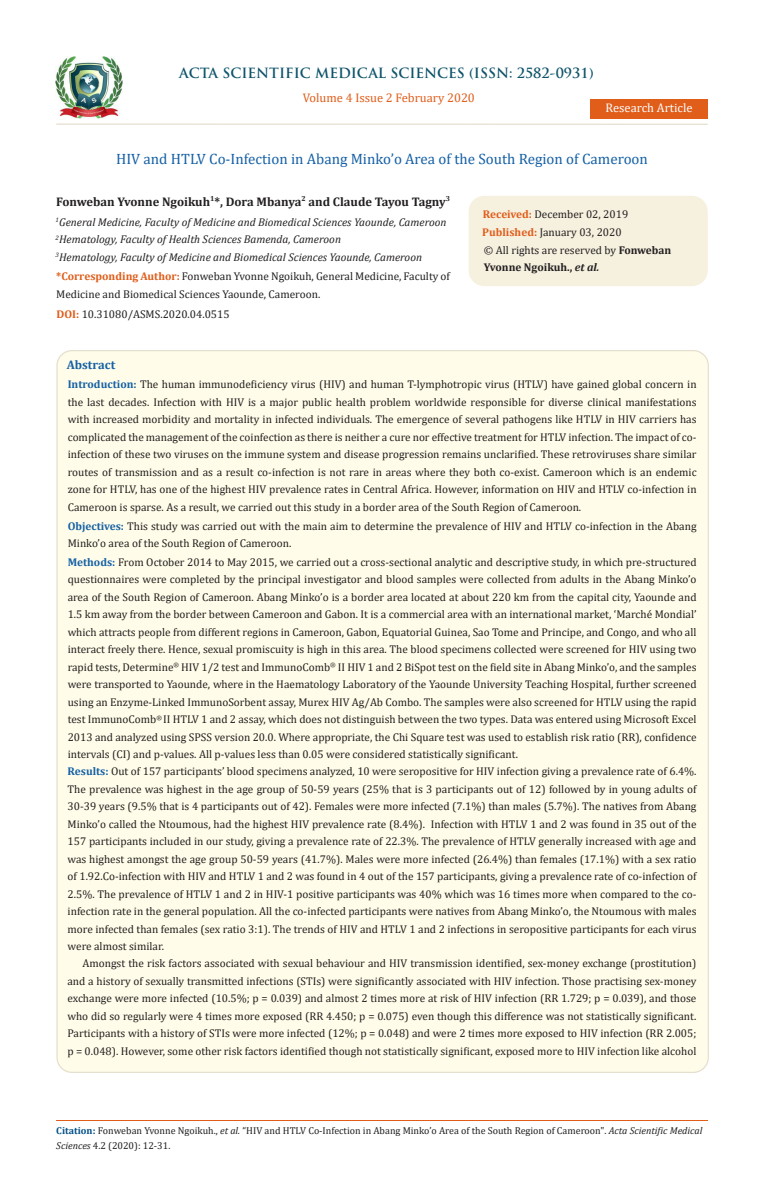
<style>
.page{position:relative;width:764px;height:1200px;background:#fff}
.page>*{position:absolute;margin:0;border:0;box-sizing:border-box;transform-origin:0 0}
.t1{font:15px "Cambria";color:#1560a6}
.t2{font:700 13.75px "Trajan Pro";color:#0e546a}
.t3{font:700 12.5px "Cambria";color:#231f20}
.t4{font:12.5px "Cambria";color:#e05d1a}
.t5{font:12.5px "Cambria";color:#fff}
.t6{font:700 12.5px "Cambria";color:#1560a6}
.t7{font:11.25px/17.5px "Cambria";color:#231f20;text-align:justify}
.t8{font:italic 11.25px "Cambria";color:#231f20}
.t9{font:10px/15px "Cambria";color:#231f20}
.s1{font-weight:700;color:#e05d1a}
.s2{font-weight:700}
.s3{font-weight:700;font-style:italic}
.s4{font-weight:700;color:#1560a6}
.s5{font-weight:700;color:#035089}
.s6{font-style:italic}
</style>
<div class="page">
<img style="left:56px;top:57px;width:66px;height:61px">
<div style="left:590px;top:99px;width:117px;height:20px;background:#e05d1a"></div>
<div style="left:469px;top:196px;width:238px;height:90px;background:#f6f0df;border-radius:15px"></div>
<div style="left:468px;top:196px;width:239px;height:90px;border:1px solid #f6f0df;border-radius:15px"></div>
<div style="left:57px;top:351px;width:651px;height:721px;background:#fffde9;border-radius:15px"></div>
<hr style="left:56px;top:123px;width:651px;height:2px;background:#e5dfce">
<hr style="left:56px;top:1120px;width:652px;height:1px;background:#e05d1a">
<p class="t2" style="left:179px;top:64px;width:416px">ACTA SCIENTIFIC MEDICAL SCIENCES (ISSN: 2582-0931)</p>
<p class="t4" style="left:303px;top:91px;width:174px">Volume 4 Issue 2 February 2020</p>
<p class="t5" style="left:605px;top:100px;width:89px">Research Article</p>
<p class="t1" style="left:116px;top:150px;width:533px">HIV and HTLV Co-Infection in Abang Minko’o Area of the South Region of Cameroon</p>
<p class="t3" style="left:56px;top:192px;width:395px">Fonweban Yvonne Ngoikuh<sup>1</sup>*, Dora Mbanya<sup>2</sup> and Claude Tayou Tagny<sup>3</sup></p>
<p class="t8" style="left:56px;top:214px;width:392px"><sup>1</sup>General Medicine, Faculty of Medicine and Biomedical Sciences Yaounde, Cameroon</p>
<p class="t8" style="left:56px;top:231px;width:287px"><sup>2</sup>Hematology, Faculty of Health Sciences Bamenda, Cameroon</p>
<p class="t8" style="left:56px;top:249px;width:368px"><sup>3</sup>Hematology, Faculty of Medicine and Biomedical Sciences Yaounde, Cameroon</p>
<p class="t7" style="left:56px;top:267px;width:395px"><span class="s1">*Corresponding Author:</span> Fonweban Yvonne Ngoikuh, General Medicine, Faculty of<br>Medicine and Biomedical Sciences Yaounde, Cameroon.</p>
<p class="t7" style="left:483px;top:205px;width:147px"><span class="s1">Received:</span> December 02, 2019</p>
<p class="t7" style="left:482px;top:223px;width:141px"><span class="s1">Published:</span> January 03, 2020</p>
<p class="t7" style="left:484px;top:241px;width:189px">© All rights are reserved by <span class="s2">Fonweban<br>Yvonne Ngoikuh.,</span> <span class="s3">et al.</span></p>
<p class="t7" style="left:56px;top:306px;width:175px"><span class="s1">DOI:</span> 10.31080/ASMS.2020.04.0515</p>
<p class="t6" style="left:67px;top:356px;width:50px">Abstract</p>
<p class="t7" style="left:68px;top:376px;width:630px"><span class="s4">Introduction:</span> The human immunodeficiency virus (HIV) and human T-lymphotropic virus (HTLV) have gained global concern in the last decades. Infection with HIV is a major public health problem worldwide responsible for diverse clinical manifestations with increased morbidity and mortality in infected individuals. The emergence of several pathogens like HTLV in HIV carriers has complicated the management of the coinfection as there is neither a cure nor effective treatment for HTLV infection. The impact of co&shy;infection of these two viruses on the immune system and disease progression remains unclarified. These retroviruses share similar routes of transmission and as a result co-infection is not rare in areas where they both co-exist. Cameroon which is an endemic zone for HTLV, has one of the highest HIV prevalence rates in Central Africa. However, information on HIV and HTLV co-infection in Cameroon is sparse. As a result, we carried out this study in a border area of the South Region of Cameroon.</p>
<p class="t7" style="left:68px;top:517px;width:630px"><span class="s4">Objectives:</span> This study was carried out with the main aim to determine the prevalence of HIV and HTLV co-infection in the Abang<br>Minko’o area of the South Region of Cameroon.</p>
<p class="t7" style="left:68px;top:553px;width:630px"><span class="s4">Methods:</span> From October 2014 to May 2015, we carried out a cross-sectional analytic and descriptive study, in which pre-structured questionnaires were completed by the principal investigator and blood samples were collected from adults in the Abang Minko’o area of the South Region of Cameroon. Abang Minko’o is a border area located at about 220 km from the capital city, Yaounde and 1.5 km away from the border between Cameroon and Gabon. It is a commercial area with an international market, ‘Marché Mondial’ which attracts people from different regions in Cameroon, Gabon, Equatorial Guinea, Sao Tome and Principe, and Congo, and who all interact freely there. Hence, sexual promiscuity is high in this area. The blood specimens collected were screened for HIV using two rapid tests, Determine<sup>®</sup> HIV 1/2 test and ImmunoComb<sup>®</sup> II HIV 1 and 2 BiSpot test on the field site in Abang Minko’o, and the samples were transported to Yaounde, where in the Haematology Laboratory of the Yaounde University Teaching Hospital, further screened using an Enzyme-Linked ImmunoSorbent assay, Murex HIV Ag/Ab Combo. The samples were also screened for HTLV using the rapid test ImmunoComb<sup>®</sup> II HTLV 1 and 2 assay, which does not distinguish between the two types. Data was entered using Microsoft Excel 2013 and analyzed using SPSS version 20.0. Where appropriate, the Chi Square test was used to establish risk ratio (RR), confidence intervals (CI) and p-values. All p-values less than 0.05 were considered statistically significant.</p>
<p class="t7" style="left:68px;top:762px;width:630px"><span class="s4">Results:</span> Out of 157 participants’ blood specimens analyzed, 10 were seropositive for HIV infection giving a prevalence rate of 6.4%.<br>The prevalence was highest in the age group of 50-59 years (25% that is 3 participants out of 12) followed by in young adults of 30-39 years (9.5% that is 4 participants out of 42). Females were more infected (7.1%) than males (5.7%). The natives from Abang Minko’o called the Ntoumous, had the highest HIV prevalence rate (8.4%). Infection with HTLV 1 and 2 was found in 35 out of the 157 participants included in our study, giving a prevalence rate of 22.3%. The prevalence of HTLV generally increased with age and was highest amongst the age group 50-59 years (41.7%). Males were more infected (26.4%) than females (17.1%) with a sex ratio of 1.92.Co-infection with HIV and HTLV 1 and 2 was found in 4 out of the 157 participants, giving a prevalence rate of co-infection of 2.5%. The prevalence of HTLV 1 and 2 in HIV-1 positive participants was 40% which was 16 times more when compared to the co&shy;infection rate in the general population. All the co-infected participants were natives from Abang Minko’o, the Ntoumous with males more infected than females (sex ratio 3:1). The trends of HIV and HTLV 1 and 2 infections in seropositive participants for each virus were almost similar.</p>
<p class="t7" style="left:67px;top:954px;width:630px;text-indent:15px">Amongst the risk factors associated with sexual behaviour and HIV transmission identified, sex-money exchange (prostitution) and a history of sexually transmitted infections (STIs) were significantly associated with HIV infection. Those practising sex-money exchange were more infected (10.5%; p = 0.039) and almost 2 times more at risk of HIV infection (RR 1.729; p = 0.039), and those who did so regularly were 4 times more exposed (RR 4.450; p = 0.075) even though this difference was not statistically significant.<br>Participants with a history of STIs were more infected (12%; p = 0.048) and were 2 times more exposed to HIV infection (RR 2.005; p = 0.048). However, some other risk factors identified though not statistically significant, exposed more to HIV infection like alcohol</p>
<p class="t9" style="left:56px;top:1123px;width:648px"><span class="s5">Citation:</span> Fonweban Yvonne Ngoikuh., <span class="s6">et al.</span> “HIV and HTLV Co-Infection in Abang Minko’o Area of the South Region of Cameroon". <span class="s6">Acta Scientific Medical<br>Sciences</span> 4.2 (2020): 12-31.</p>
</div>
